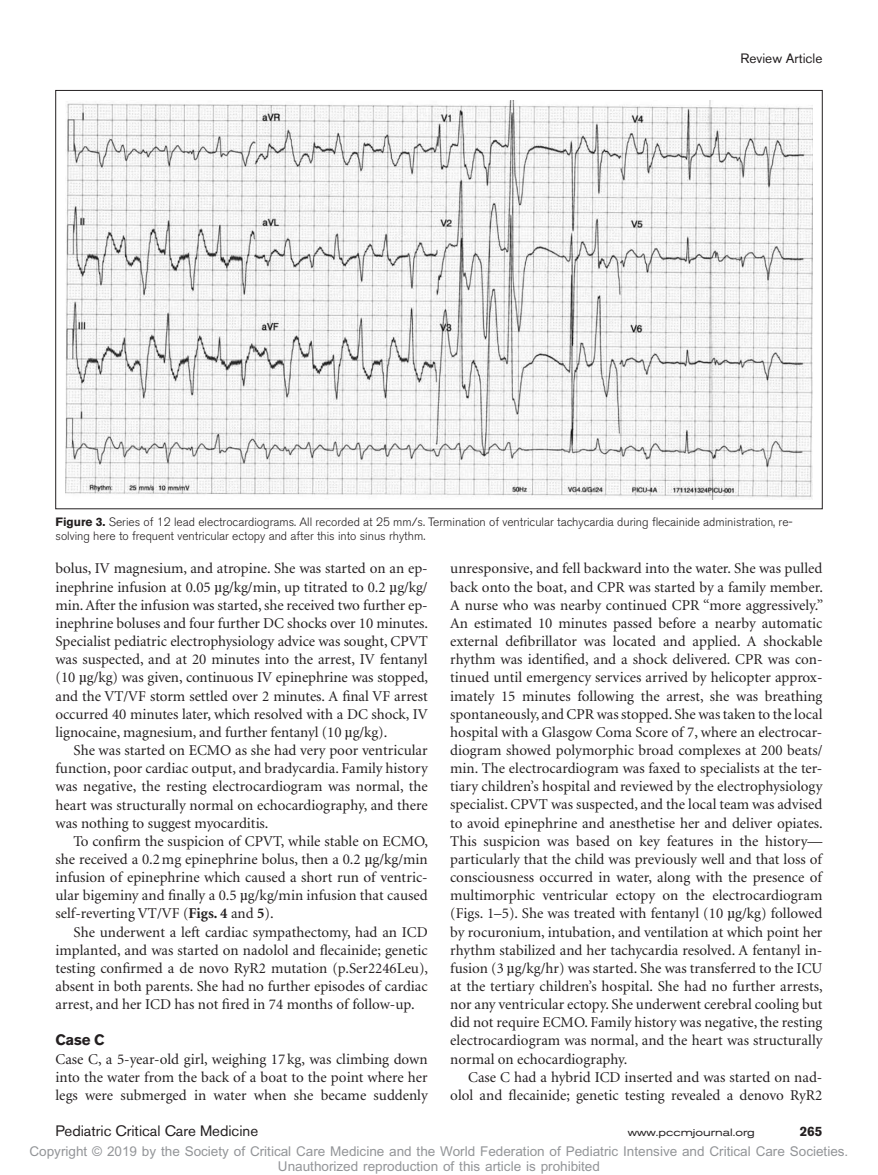
<style>
.page{position:relative;width:878px;height:1175px;background:#fff}
.page>*{position:absolute;margin:0;border:0;box-sizing:border-box;transform-origin:0 0}
.t1{font:15px/18.1px "Minion";color:#231f20;text-align:justify}
.t2{font:15px "Akzidenz Grotesk BE";color:#231f20}
.t3{font:700 15px "Akzidenz Grotesk BE";color:#231f20}
.t4{font:13.5px/15px "Arial MT Std";color:#939598;text-align:center}
.t5{font:13.5px "Akzidenz Grotesk BE";color:#231f20}
.t6{font:700 13.5px "Akzidenz Grotesk BE";color:#231f20}
.t7{font:300 12px/13.5px "Akzidenz Grotesk BE";color:#231f20}
.t8{font:expanded 10.5px "Akzidenz Grotesk BE";color:#231f20}
.s1{font-weight:700}
.s2{font-family:"Gandhari Unicode"}
</style>
<div class="page">
<svg style="left:55px;top:90px;width:768px;height:419px"></svg>
<p class="t5" style="left:740px;top:50px;width:83px">Review Article</p>
<p class="t7" style="left:56px;top:515px;width:738px"><span class="s1">Figure 3.</span> Series of 12 lead electrocardiograms. All recorded at 25 mm/s. Termination of ventricular tachycardia during flecainide administration, re&shy;solving here to frequent ventricular ectopy and after this into sinus rhythm.</p>
<p class="t1" style="left:56px;top:560px;width:374px">bolus, IV magnesium, and atropine. She was started on an ep&shy;inephrine infusion at 0.05 <span class="s2">µ</span>g/kg/min, up titrated to 0.2 <span class="s2">µ</span>g/kg/ min. After the infusion was started, she received two further ep&shy;inephrine boluses and four further DC shocks over 10 minutes.<br>Specialist pediatric electrophysiology advice was sought, CPVT was suspected, and at 20 minutes into the arrest, IV fentanyl (10 <span class="s2">µ</span>g/kg) was given, continuous IV epinephrine was stopped, and the VT/VF storm settled over 2 minutes. A final VF arrest occurred 40 minutes later, which resolved with a DC shock, IV lignocaine, magnesium, and further fentanyl (10 <span class="s2">µ</span>g/kg).</p>
<p class="t1" style="left:56px;top:741px;width:374px;text-indent:18px">She was started on ECMO as she had very poor ventricular function, poor cardiac output, and bradycardia. Family history was negative, the resting electrocardiogram was normal, the heart was structurally normal on echocardiography, and there was nothing to suggest myocarditis.</p>
<p class="t1" style="left:56px;top:832px;width:374px;text-indent:18px">To confirm the suspicion of CPVT, while stable on ECMO, she received a 0.2mg epinephrine bolus, then a 0.2 <span class="s2">µ</span>g/kg/min infusion of epinephrine which caused a short run of ventric&shy;ular bigeminy and finally a 0.5 <span class="s2">µ</span>g/kg/min infusion that caused self-reverting VT/VF (<span class="s1">Figs. 4</span> and <span class="s1">5</span>).</p>
<p class="t1" style="left:56px;top:923px;width:374px;text-indent:18px">She underwent a left cardiac sympathectomy, had an ICD implanted, and was started on nadolol and flecainide; genetic testing confirmed a de novo RyR2 mutation (p.Ser2246Leu), absent in both parents. She had no further episodes of cardiac arrest, and her ICD has not fired in 74 months of follow-up.</p>
<p class="t3" style="left:56px;top:1031px;width:50px">Case C</p>
<p class="t1" style="left:56px;top:1050px;width:374px">Case C, a 5-year-old girl, weighing 17 kg, was climbing down into the water from the back of a boat to the point where her legs were submerged in water when she became suddenly</p>
<p class="t1" style="left:450px;top:560px;width:374px">unresponsive, and fell backward into the water. She was pulled back onto the boat, and CPR was started by a family member.<br>A nurse who was nearby continued CPR “more aggressively.” An estimated 10 minutes passed before a nearby automatic external defibrillator was located and applied. A shockable rhythm was identified, and a shock delivered. CPR was con&shy;tinued until emergency services arrived by helicopter approx&shy;imately 15 minutes following the arrest, she was breathing spontaneously, and CPR was stopped. She was taken to the local hospital with a Glasgow Coma Score of 7, where an electrocar&shy;diogram showed polymorphic broad complexes at 200 beats/ min. The electrocardiogram was faxed to specialists at the ter&shy;tiary children’s hospital and reviewed by the electrophysiology specialist. CPVT was suspected, and the local team was advised to avoid epinephrine and anesthetise her and deliver opiates.<br>This suspicion was based on key features in the history— particularly that the child was previously well and that loss of consciousness occurred in water, along with the presence of multimorphic ventricular ectopy on the electrocardiogram (Figs. 1–5). She was treated with fentanyl (10 <span class="s2">µ</span>g/kg) followed by rocuronium, intubation, and ventilation at which point her rhythm stabilized and her tachycardia resolved. A fentanyl in&shy;fusion (3 <span class="s2">µ</span>g/kg/hr) was started. She was transferred to the ICU at the tertiary children’s hospital. She had no further arrests, nor any ventricular ectopy. She underwent cerebral cooling but did not require ECMO. Family history was negative, the resting electrocardiogram was normal, and the heart was structurally normal on echocardiography.</p>
<p class="t1" style="left:450px;top:1068px;width:373px;text-align:right">Case C had a hybrid ICD inserted and was started on nad&shy;olol and flecainide; genetic testing revealed a denovo RyR2</p>
<p class="t2" style="left:56px;top:1121px;width:204px">Pediatric Critical Care Medicine</p>
<p class="t8" style="left:627px;top:1126px;width:129px">www.pccmjournal.org</p>
<p class="t6" style="left:799px;top:1123px;width:24px">265</p>
<p class="t4" style="left:29px;top:1144px;width:820px">Copyright © 2019 by the Society of Critical Care Medicine and the World Federation of Pediatric Intensive and Critical Care Societies.<br>Unauthorized reproduction of this article is prohibited</p>
</div>
